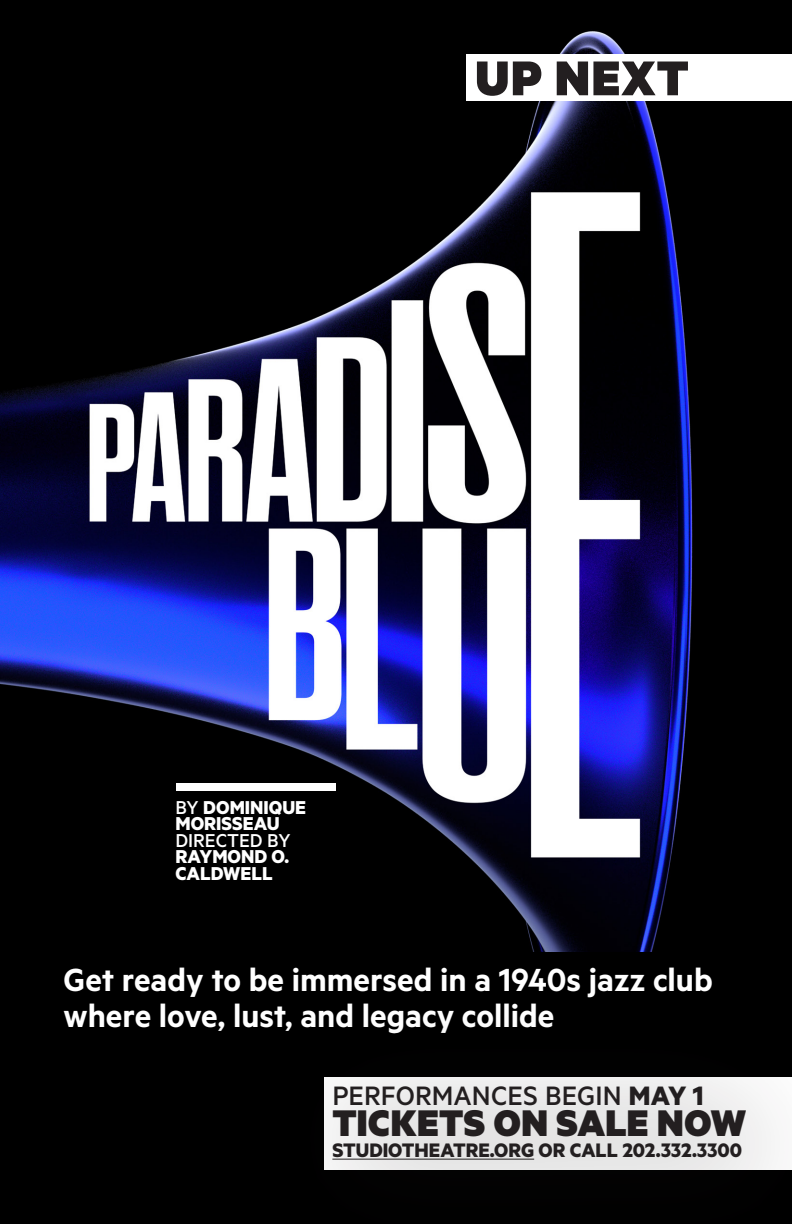
<style>
.page{position:relative;width:792px;height:1224px;background:#000}
.page>*{position:absolute;margin:0;border:0;box-sizing:border-box;transform-origin:0 0}
.t1{font:900 55px "Metric";letter-spacing:.025em;color:#231f20}
.t2{font:900 41.8px "Metric";letter-spacing:.005em;color:#231f20}
.t3{font:600 36px/36px "Metric";color:#fff}
.t4{font:500 30px "Metric";letter-spacing:.005em;color:#231f20}
.t5{font:700 22px "Metric";color:#231f20}
.t6{font:700 21px/16.4px "Metric";color:#fff}
.s1{font-weight:500}
.s2{font-weight:700}
</style>
<div class="page">
<img style="left:0;top:31px;width:693px;height:921px">
<div style="left:240px;top:991px;width:552px;height:233px;background:#231f20;opacity:.18"></div>
<hr style="left:332px;top:1159px;width:202px;height:1px;background:#231f20">
<div style="left:466px;top:54px;width:326px;height:47px;background:#fff"></div>
<div style="left:176px;top:783px;width:160px;height:8px;background:#fff"></div>
<p class="t1" style="left:475px;top:44px;width:215px">UP NEXT</p>
<p class="t6" style="left:176px;top:798px;width:132px"><span class="s1">BY</span> DOMINIQUE<br>MORISSEAU</p>
<p class="t6" style="left:176px;top:831px;width:116px;text-align:justify"><span class="s1">DIRECTED BY </span>RAYMOND O.<br>CALDWELL</p>
<p class="t3" style="left:64px;top:960px;width:651px">Get ready to be immersed in a 1940s jazz club where love, lust, and legacy collide</p>
<p class="t4" style="left:332px;top:1078px;width:373px">PERFORMANCES BEGIN <span class="s2">MAY 1</span></p>
<p class="t2" style="left:332px;top:1097px;width:415px">TICKETS ON SALE NOW</p>
<p class="t5" style="left:332px;top:1137px;width:411px">STUDIOTHEATRE.ORG OR CALL 202.332.3300</p>
</div>
